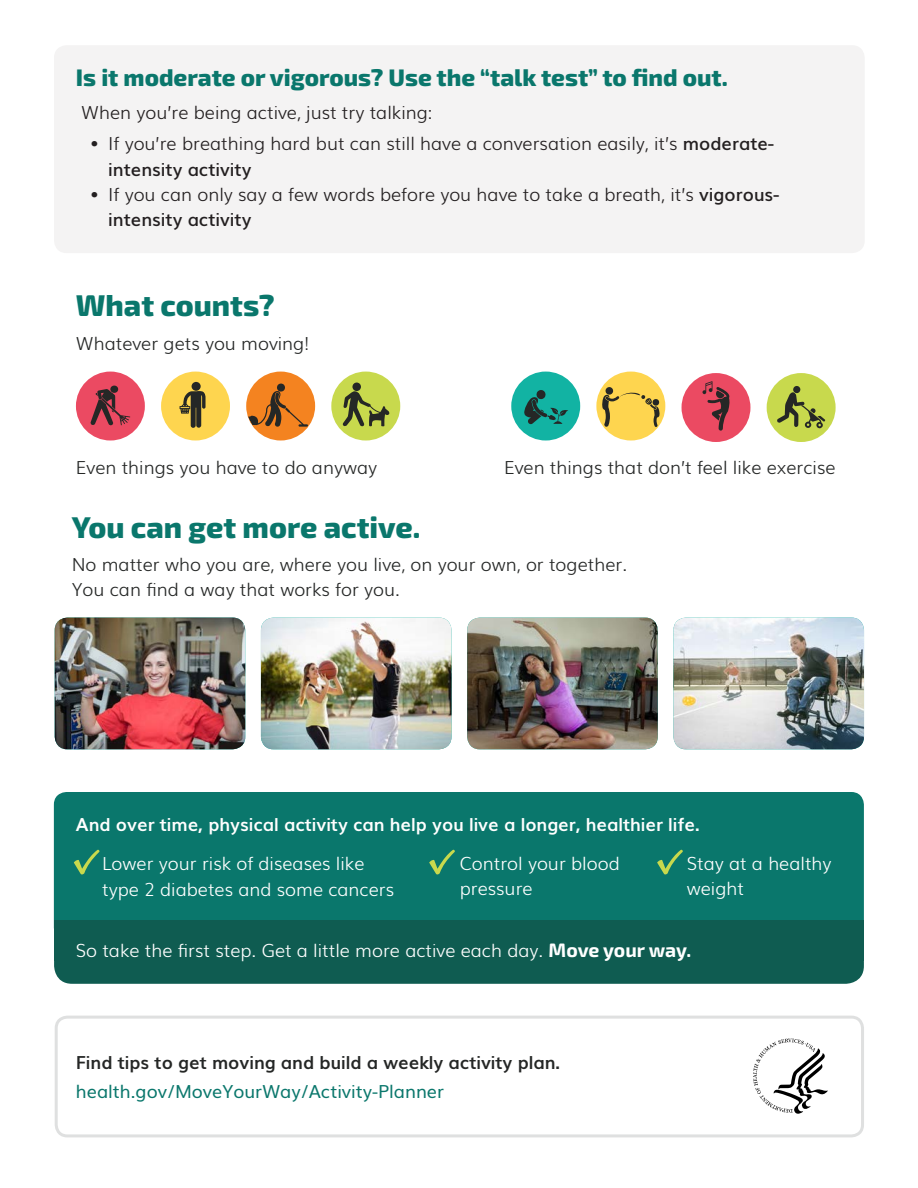
<style>
.page{position:relative;width:918px;height:1188px;background:#fff}
.page>*{position:absolute;margin:0;border:0;box-sizing:border-box;transform-origin:0 0}
.t1{font:800 30px "Exo 2";color:#0a776c}
.t2{font:800 24px "Exo 2";color:#0a776c}
.t3{font:300 18px/25.3px "Muli";color:#231f20}
.t4{font:300 18px/25.3px "Muli";color:#252726}
.t5{font:300 18px/25.3px "Muli";color:#fff}
.t6{font:700 18px/28.7px "Muli";color:#252726}
.t7{font:700 18px "Muli";color:#fff}
.s1{font-weight:600}
.s2{font-family:"Exo 2";font-weight:700;font-size:19.5px}
.s3{font-weight:400;color:#0a776c}
</style>
<div class="page">
<div style="left:54px;top:792px;width:810px;height:148px;background:#0a776c;border-radius:13px"></div>
<div style="left:54px;top:944px;width:810px;height:40px;background:#0f5c51;border-radius:18px"></div>
<div style="left:54px;top:920px;width:810px;height:40px;background:#0f5c51"></div>
<div style="left:54px;top:45px;width:811px;height:208px;background:#f4f3f3;border-radius:13px"></div>
<div style="left:331px;top:372px;width:69px;height:69px;background:#c8d94d;border-radius:50%"></div>
<div style="left:767px;top:373px;width:69px;height:69px;background:#c8d94d;border-radius:50%"></div>
<div style="left:246px;top:372px;width:69px;height:69px;background:#f48320;border-radius:50%"></div>
<div style="left:682px;top:373px;width:68px;height:69px;background:#eb4a62;border-radius:50%"></div>
<div style="left:161px;top:372px;width:69px;height:69px;background:#fed54f;border-radius:50%"></div>
<div style="left:596px;top:372px;width:69px;height:69px;background:#fed54f;border-radius:50%"></div>
<div style="left:76px;top:372px;width:69px;height:69px;background:#eb4a62;border-radius:50%"></div>
<div style="left:511px;top:372px;width:69px;height:69px;background:#12b3a3;border-radius:50%"></div>
<img style="left:55px;top:618px;width:190px;height:131px">
<img style="left:261px;top:618px;width:191px;height:131px">
<img style="left:467px;top:618px;width:191px;height:131px">
<img style="left:673px;top:618px;width:191px;height:131px">
<svg style="left:524px;top:390px;width:44px;height:34px"></svg>
<div style="left:793px;top:386px;width:8px;height:7px;background:#252726;border-radius:50%"></div>
<svg style="left:777px;top:392px;width:48px;height:36px"></svg>
<svg style="left:342px;top:391px;width:47px;height:36px"></svg>
<div style="left:352px;top:383px;width:9px;height:8px;background:#252726;border-radius:50%"></div>
<svg style="left:247px;top:383px;width:61px;height:45px"></svg>
<svg style="left:602px;top:387px;width:58px;height:40px"></svg>
<svg style="left:90px;top:385px;width:40px;height:41px"></svg>
<svg style="left:703px;top:381px;width:27px;height:50px"></svg>
<svg style="left:180px;top:382px;width:26px;height:46px"></svg>
<div style="left:55px;top:1016px;width:809px;height:121px;border:3px solid #dfe0e0;border-radius:11px"></div>
<svg style="left:753px;top:1039px;width:75px;height:75px"></svg>
<svg style="left:74px;top:850px;width:26px;height:25px"></svg>
<svg style="left:429px;top:850px;width:26px;height:25px"></svg>
<svg style="left:657px;top:850px;width:26px;height:25px"></svg>
<h2 class="t2" style="left:76px;top:59px;width:653px">Is it moderate or vigorous? Use the “talk test” to find out.</h2>
<p class="t3" style="left:81px;top:98px;width:353px">When you’re being active, just try talking:</p>
<p class="t3" style="left:108px;top:130px;width:667px;text-indent:-18px">• If you’re breathing hard but can still have a conversation easily, it’s <span class="s1">moderate&shy;intensity activity</span></p>
<p class="t3" style="left:108px;top:181px;width:673px;text-indent:-18px">• If you can only say a few words before you have to take a breath, it’s <span class="s1">vigorous&shy;intensity activity</span></p>
<h2 class="t1" style="left:76px;top:282px;width:200px">What counts?</h2>
<p class="t4" style="left:76px;top:329px;width:234px">Whatever gets you moving!</p>
<p class="t4" style="left:76px;top:453px;width:303px">Even things you have to do anyway</p>
<h2 class="t1" style="left:72px;top:503px;width:350px">You can get more active.</h2>
<p class="t4" style="left:504px;top:453px;width:333px">Even things that don’t feel like exercise</p>
<p class="t4" style="left:72px;top:550px;width:557px">No matter who you are, where you live, on your own, or together.<br>You can find a way that works for you.</p>
<p class="t7" style="left:76px;top:810px;width:626px">And over time, physical activity can help you live a longer, healthier life.</p>
<p class="t5" style="left:102px;top:850px;width:294px">Lower your risk of diseases like type 2 diabetes and some cancers</p>
<p class="t5" style="left:460px;top:849px;width:162px">Control your blood pressure</p>
<p class="t5" style="left:687px;top:849px;width:146px">Stay at a healthy weight</p>
<p class="t5" style="left:76px;top:937px;width:617px">So take the first step. Get a little more active each day. <span class="s2">Move your way.</span></p>
<p class="t6" style="left:76px;top:1047px;width:486px">Find tips to get moving and build a weekly activity plan. <span class="s3">health.gov/MoveYourWay/Activity-Planner</span></p>
</div>
